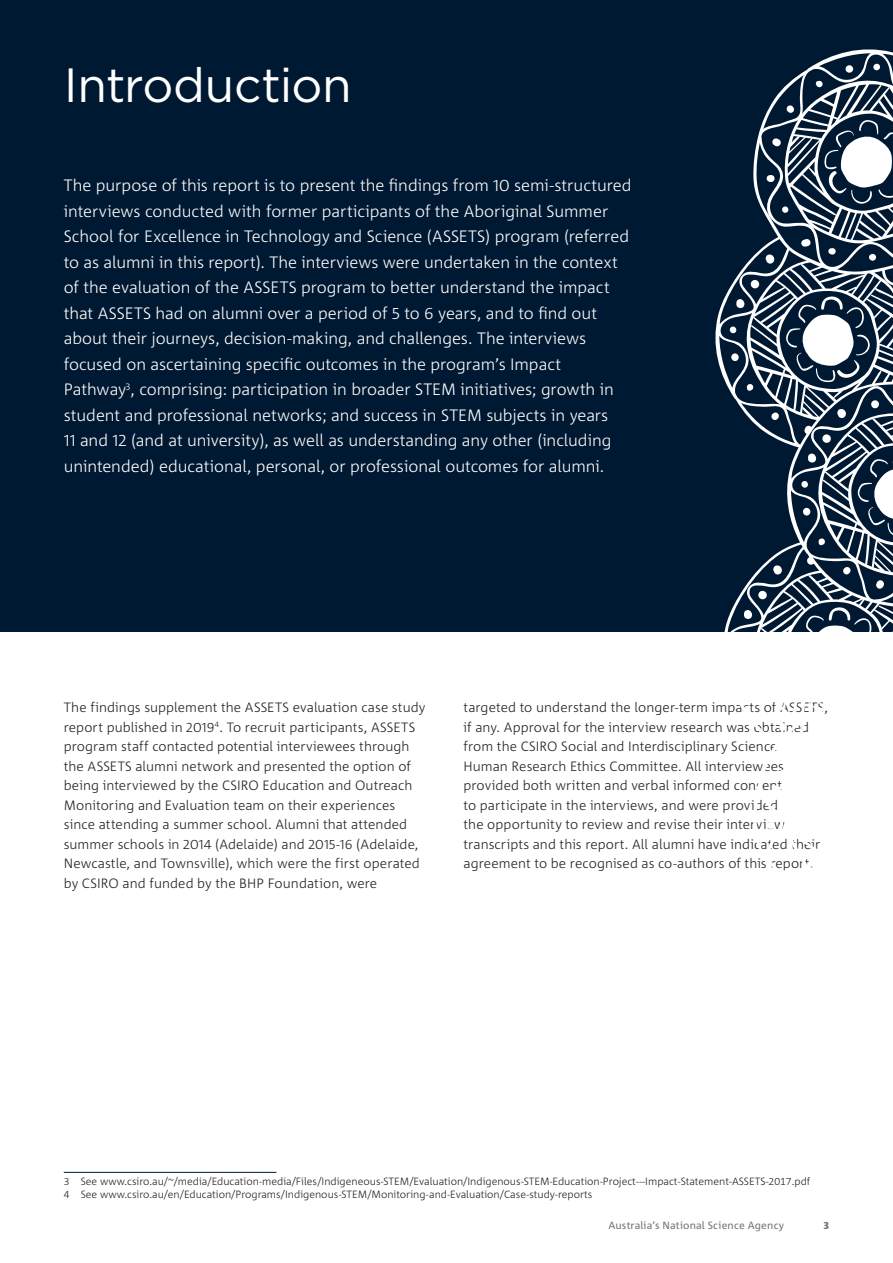
<style>
.page{position:relative;width:893px;height:1263px;background:#fff}
.page>*{position:absolute;margin:0;border:0;box-sizing:border-box;transform-origin:0 0}
.H1_Page_Title_A4{font:48px "Gotham";letter-spacing:-.01em;color:#fff}
.Introduction_A4{font:300 16.5px/25.5px "Corpid C1";letter-spacing:-.005em;color:#fff}
.Body_Copy{font:300 13.5px/19.5px "Corpid C1";letter-spacing:.005em;color:#231f20}
.Footnote{font:300 10.5px "Corpid C1";color:#231f20}
.t1{font:10.5px "Corpid C1";letter-spacing:.015em;color:#757679}
.t2{font:800 10.5px "Corpid C1";color:#757679}
</style>
<div class="page">
<hr style="left:64px;top:1172px;width:212px;height:1px;background:#001932">
<div style="left:0;top:0;width:893px;height:631px;background:#001932"></div>
<svg style="left:711px;top:49px;width:182px;height:583px"></svg>
<svg style="left:773px;top:565px;width:9px;height:10px"></svg>
<svg style="left:758px;top:591px;width:9px;height:8px"></svg>
<svg style="left:744px;top:610px;width:8px;height:9px"></svg>
<svg style="left:793px;top:607px;width:85px;height:25px"></svg>
<svg style="left:871px;top:400px;width:8px;height:8px"></svg>
<svg style="left:837px;top:409px;width:9px;height:9px"></svg>
<svg style="left:822px;top:434px;width:9px;height:9px"></svg>
<svg style="left:808px;top:453px;width:8px;height:10px"></svg>
<svg style="left:801px;top:481px;width:7px;height:7px"></svg>
<svg style="left:802px;top:508px;width:8px;height:7px"></svg>
<svg style="left:818px;top:538px;width:7px;height:7px"></svg>
<svg style="left:843px;top:567px;width:8px;height:7px"></svg>
<svg style="left:876px;top:580px;width:9px;height:9px"></svg>
<svg style="left:857px;top:451px;width:36px;height:86px"></svg>
<svg style="left:765px;top:254px;width:9px;height:10px"></svg>
<svg style="left:751px;top:280px;width:9px;height:8px"></svg>
<svg style="left:736px;top:299px;width:9px;height:9px"></svg>
<svg style="left:729px;top:326px;width:8px;height:7px"></svg>
<svg style="left:731px;top:353px;width:8px;height:8px"></svg>
<svg style="left:747px;top:384px;width:6px;height:7px"></svg>
<svg style="left:771px;top:412px;width:8px;height:8px"></svg>
<svg style="left:786px;top:296px;width:84px;height:86px"></svg>
<svg style="left:873px;top:63px;width:7px;height:8px"></svg>
<svg style="left:845px;top:65px;width:8px;height:8px"></svg>
<svg style="left:816px;top:81px;width:7px;height:6px"></svg>
<svg style="left:786px;top:105px;width:8px;height:8px"></svg>
<svg style="left:772px;top:138px;width:9px;height:9px"></svg>
<svg style="left:767px;top:175px;width:8px;height:7px"></svg>
<svg style="left:801px;top:239px;width:10px;height:8px"></svg>
<svg style="left:828px;top:248px;width:8px;height:7px"></svg>
<svg style="left:869px;top:254px;width:7px;height:7px"></svg>
<div style="left:782px;top:206px;width:6px;height:7px;background:#fff;border-radius:50%"></div>
<svg style="left:824px;top:120px;width:69px;height:84px"></svg>
<h1 class="H1_Page_Title_A4" style="left:64px;top:54px;width:289px">Introduction</h1>
<p class="Introduction_A4" style="left:64px;top:172px;width:569px">The purpose of this report is to present the findings from 10 semi-structured interviews conducted with former participants of the Aboriginal Summer School for Excellence in Technology and Science (ASSETS) program (referred to as alumni in this report). The interviews were undertaken in the context of the evaluation of the ASSETS program to better understand the impact that ASSETS had on alumni over a period of 5 to 6 years, and to find out about their journeys, decision-making, and challenges. The interviews focused on ascertaining specific outcomes in the program’s Impact Pathway<sup>3</sup>, comprising: participation in broader STEM initiatives; growth in student and professional networks; and success in STEM subjects in years<br>11 and 12 (and at university), as well as understanding any other (including unintended) educational, personal, or professional outcomes for alumni.</p>
<p class="Body_Copy" style="left:64px;top:697px;width:363px">The findings supplement the ASSETS evaluation case study report published in 2019<sup>4</sup>. To recruit participants, ASSETS program staff contacted potential interviewees through the ASSETS alumni network and presented the option of being interviewed by the CSIRO Education and Outreach Monitoring and Evaluation team on their experiences since attending a summer school. Alumni that attended summer schools in 2014 (Adelaide) and 2015-16 (Adelaide, Newcastle, and Townsville), which were the first operated by CSIRO and funded by the BHP Foundation, were</p>
<p class="Body_Copy" style="left:463px;top:697px;width:366px">targeted to understand the longer-term impacts of ASSETS, if any. Approval for the interview research was obtained from the CSIRO Social and Interdisciplinary Science<br>Human Research Ethics Committee. All interviewees provided both written and verbal informed consent<br>to participate in the interviews, and were provided<br>the opportunity to review and revise their interview transcripts and this report. All alumni have indicated their agreement to be recognised as co-authors of this report.</p>
<p class="Footnote" style="left:64px;top:1175px;width:748px">3 See www.csiro.au/~/media/Education-media/Files/Indigeneous-STEM/Evaluation/Indigenous-STEM-Education-Project---Impact-Statement-ASSETS-2017.pdf</p>
<p class="Footnote" style="left:64px;top:1188px;width:530px">4 See www.csiro.au/en/Education/Programs/Indigenous-STEM/Monitoring-and-Evaluation/Case-study-reports</p>
<p class="t1" style="left:608px;top:1218px;width:177px">Australia’s National Science Agency</p>
<p class="t2" style="left:824px;top:1218px;width:7px">3</p>
</div>
